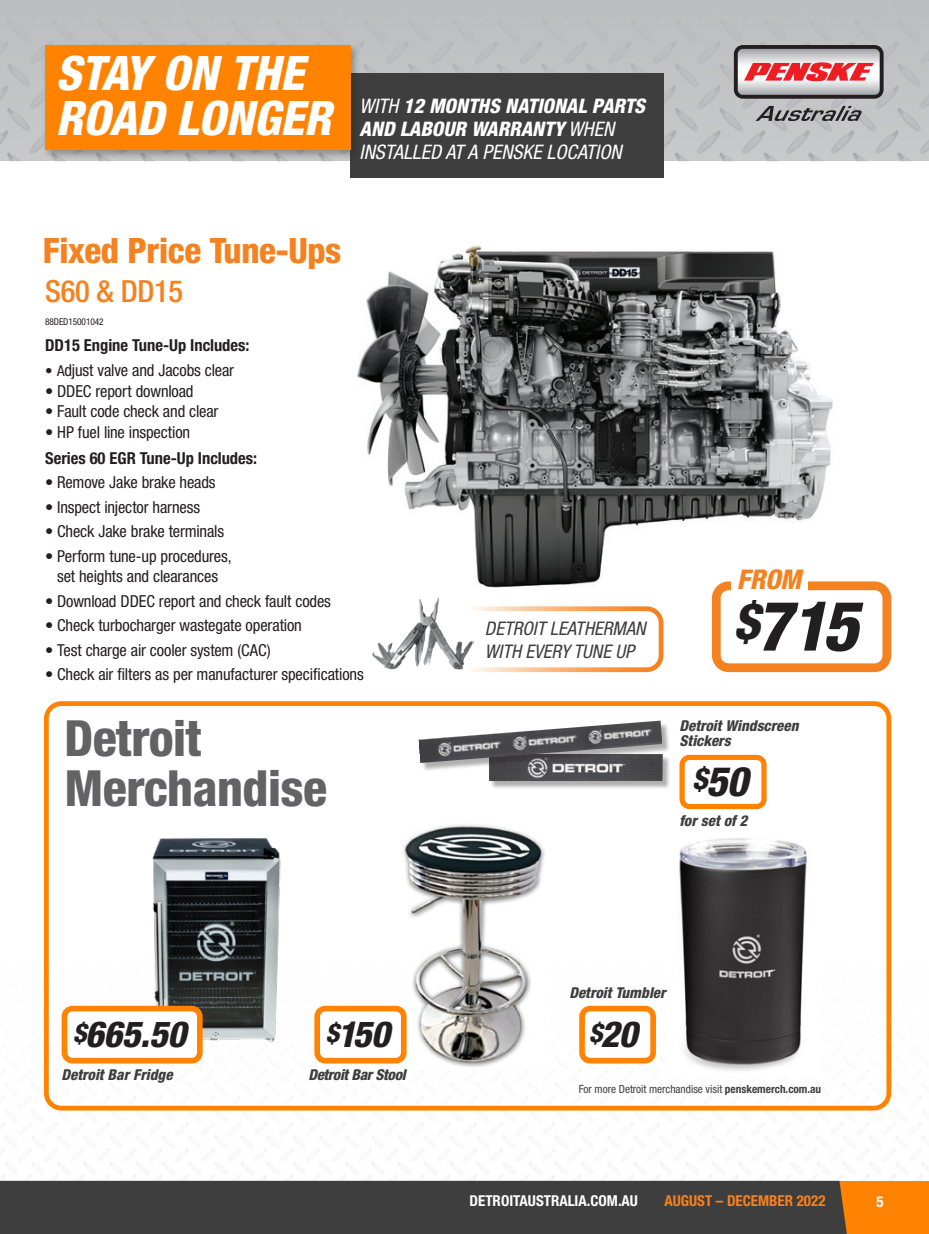
<style>
.page{position:relative;width:929px;height:1234px;background:#fff}
.page>*{position:absolute;margin:0;border:0;box-sizing:border-box;transform-origin:0 0}
.Prices{font:italic 800 condensed 69px "Helvetica Neue LT Pro";color:#231f20}
.Heading_1{font:800 condensed 49.88px/49.9px "Helvetica Neue LT Pro";letter-spacing:-.01em;color:#636366}
.t1{font:italic 800 condensed 47.5px/45px "Helvetica Neue LT Pro";color:#fff}
.Prices-2{font:italic 800 condensed 40.75px "Helvetica Neue LT Pro";color:#231f20}
.Prices-3{font:italic 800 condensed 36px "Helvetica Neue LT Pro";letter-spacing:-.01em;color:#231f20}
.Heading_1-2{font:800 condensed 35px "Helvetica Neue LT Pro";letter-spacing:-.01em;color:#f58220}
.Lighter_Heading_1{font:500 condensed 30.5px "Helvetica Neue LT Pro";letter-spacing:-.01em;color:#f58220}
.Heading_1-3{font:italic 800 condensed 27.12px "Helvetica Neue LT Pro";color:#f58220}
.t2{font:italic 800 condensed 20px/23.4px "Helvetica Neue LT Pro";color:#fff}
.List_Paragraph{font:italic condensed 18.75px/22.5px "Helvetica Neue LT Pro";color:#3e3e3f}
.t3{font:condensed 16.5px/20.6px "Helvetica Neue LT Pro";letter-spacing:-.01em;color:#231f20;text-align:center}
.Sub_Heading_1{font:700 condensed 16.5px "Helvetica Neue LT Pro";color:#231f20}
.List_Paragraph-2{font:italic 800 condensed 15px/15px "Helvetica Neue LT Pro";color:#3e3e3f}
.t4{font:700 condensed 15px "Helvetica Neue LT Pro";color:#fff}
.t5{font:700 condensed 15px "Helvetica Neue LT Pro";color:#f58220}
.List_Paragraph-3{font:italic 800 condensed 15px "Helvetica Neue LT Pro";letter-spacing:-.025em;color:#3e3e3f}
.List_Paragraph-4{font:condensed 11.25px "Helvetica Neue LT Pro";color:#3e3e3f}
._88_Part_number{font:condensed 9.38px "Helvetica Neue LT Pro";letter-spacing:-.01em;color:#231f20}
.s1{font-weight:400}
.s2{font-size:15px}
.s3{font-weight:700}
</style>
<div class="page">
<img style="left:2px;top:964px;width:922px;height:215px">
<div style="left:0;top:1180px;width:928px;height:53px;background:#ff8200"></div>
<div style="left:0;top:1180px;width:848px;height:53px;background:#3e3e3f"></div>
<img style="left:0;top:0;width:928px;height:161px">
<svg style="left:733px;top:45px;width:150px;height:54px;background:#b98f91"></svg>
<svg style="left:755px;top:106px;width:107px;height:15px;background:#878688"></svg>
<div style="left:44px;top:701px;width:847px;height:409px;border:5px solid #ff8200;border-radius:15px"></div>
<img style="left:401px;top:825px;width:148px;height:244px">
<img style="left:666px;top:838px;width:154px;height:236px">
<img style="left:357px;top:245px;width:476px;height:343px">
<div style="left:711px;top:581px;width:180px;height:91px;border:9px solid #f58220;border-radius:12px"></div>
<div style="left:731px;top:569px;width:76px;height:26px;background:#fff"></div>
<img style="left:136px;top:838px;width:155px;height:214px">
<div style="left:64px;top:1008px;width:136px;height:52px;background:#fff;border-radius:8px"></div>
<div style="left:62px;top:1005px;width:141px;height:58px;border:6px solid #ff8200;border-radius:8px"></div>
<div style="left:317px;top:1008px;width:86px;height:52px;background:#fff;border-radius:8px"></div>
<div style="left:314px;top:1005px;width:92px;height:58px;border:6px solid #ff8200;border-radius:8px"></div>
<div style="left:582px;top:1008px;width:71px;height:52px;background:#fff;border-radius:8px"></div>
<div style="left:579px;top:1005px;width:76px;height:58px;border:6px solid #ff8200;border-radius:8px"></div>
<div style="left:679px;top:754px;width:87px;height:55px;border:5px solid #ff8200;border-radius:7px"></div>
<div style="left:490px;top:755px;width:181px;height:34px;background:#231f20;opacity:.36"></div>
<img style="left:489px;top:771px;width:173px;height:9px">
<div style="left:420px;top:722px;width:250px;height:49px;background:#231f20;opacity:.36"></div>
<img style="left:418px;top:720px;width:244px;height:42px">
<div style="left:410px;top:606px;width:253px;height:66px;border:5px solid #f58220;border-radius:14px"></div>
<img style="left:372px;top:597px;width:101px;height:73px">
<div style="left:350px;top:73px;width:313px;height:104px;background:#3e3e3f"></div>
<div style="left:42px;top:42px;width:318px;height:119px;background:#231f20;opacity:.35"></div>
<div style="left:45px;top:46px;width:305px;height:104px;background:#ff8200"></div>
<h3 class="t1" style="left:56px;top:50px;width:277px">STAY ON THE<br>ROAD LONGER</h3>
<p class="t2" style="left:359px;top:93px;width:287px"><span class="s1">WITH</span> 12 MONTHS NATIONAL PARTS<br>AND LABOUR WARRANTY <span class="s1">WHEN<br>INSTALLED AT A PENSKE LOCATION</span></p>
<p class="Heading_1-2" style="left:43px;top:229px;width:300px">Fixed Price Tune-Ups</p>
<p class="Lighter_Heading_1" style="left:45px;top:273px;width:139px">S60 &amp; DD15</p>
<p class="Sub_Heading_1" style="left:45px;top:335px;width:206px">DD15 Engine Tune-Up Includes:</p>
<p class="t3" style="left:45px;top:359px;width:190px"><span class="s2">• A</span>djust valve and Jacobs clear</p>
<p class="t3" style="left:45px;top:380px;width:150px">• DDEC report download</p>
<p class="t3" style="left:45px;top:401px;width:175px">• Fault code check and clear</p>
<p class="t3" style="left:45px;top:421px;width:146px">• HP fuel line inspection</p>
<p class="Sub_Heading_1" style="left:45px;top:447px;width:213px">Series 60 EGR Tune-Up Includes:</p>
<p class="t3" style="left:45px;top:471px;width:172px">• Remove Jake brake heads</p>
<p class="t3" style="left:45px;top:496px;width:157px">• Inspect injector harness</p>
<p class="t3" style="left:45px;top:520px;width:180px">• Check Jake brake terminals</p>
<p class="t3" style="left:45px;top:545px;width:188px">• Perform tune-up procedures, set heights and clearances</p>
<p class="t3" style="left:45px;top:590px;width:287px">• Download DDEC report and check fault codes</p>
<p class="t3" style="left:45px;top:615px;width:258px">• Check turbocharger wastegate operation</p>
<p class="t3" style="left:45px;top:639px;width:227px">• Test charge air cooler system (CAC)</p>
<p class="t3" style="left:45px;top:664px;width:320px">• Check air filters as per manufacturer specifications</p>
<p class="_88_Part_number" style="left:45px;top:316px;width:60px">88DED15001042</p>
<p class="Heading_1" style="left:64px;top:712px;width:264px">Detroit<br>Merchandise</p>
<p class="List_Paragraph" style="left:485px;top:617px;width:162px">DETROIT LEATHERMAN<br>WITH EVERY TUNE UP</p>
<p class="Heading_1-3" style="left:736px;top:562px;width:66px">FROM</p>
<p class="Prices" style="left:733px;top:583px;width:126px"><sup>$</sup>715</p>
<p class="List_Paragraph-2" style="left:679px;top:718px;width:120px">Detroit Windscreen<br>Stickers</p>
<p class="Prices-2" style="left:692px;top:756px;width:57px"><sup>$</sup>50</p>
<p class="List_Paragraph-2" style="left:679px;top:813px;width:69px">for set of 2</p>
<p class="List_Paragraph-2" style="left:569px;top:984px;width:98px">Detroit Tumbler</p>
<p class="Prices-3" style="left:73px;top:1012px;width:114px"><sup>$</sup>665.50</p>
<p class="Prices-3" style="left:326px;top:1012px;width:65px"><sup>$</sup>150</p>
<p class="Prices-3" style="left:589px;top:1012px;width:50px"><sup>$</sup>20</p>
<p class="List_Paragraph-2" style="left:62px;top:1067px;width:112px">Detroit Bar Fridge</p>
<p class="List_Paragraph-3" style="left:308px;top:1065px;width:99px">Detroit Bar Stool</p>
<p class="List_Paragraph-4" style="left:578px;top:1082px;width:244px">For more Detroit merchandise visit <span class="s3">penskemerch.com.au</span></p>
<p class="t4" style="left:469px;top:1191px;width:170px">DETROITAUSTRALIA.COM.AU</p>
<p class="t5" style="left:664px;top:1191px;width:162px">AUGUST – DECEMBER 2022</p>
<p class="t4" style="left:876px;top:1192px;width:9px">5</p>
</div>
